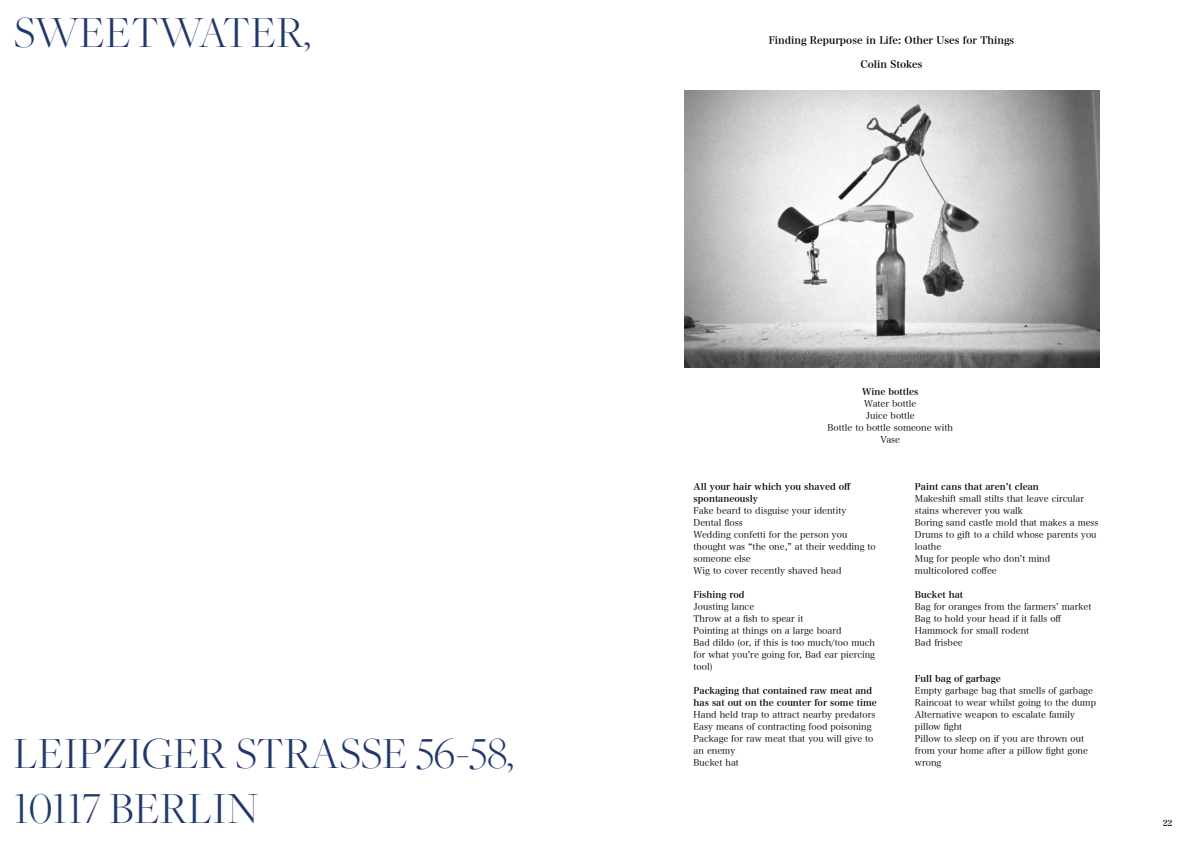
<style>
.page{position:relative;width:1191px;height:842px;background:#fff}
.page>*{position:absolute;margin:0;border:0;box-sizing:border-box;transform-origin:0 0}
.t1{font:300 46.3px/55.5px "Freight Big Pro";color:#20396d}
.t2{font:10px "Hira Min Pro W6";color:#000}
.t3{font:9px/12px "Hira Min Pro W3";color:#000}
.t4{font:9px/12px "Hira Min Pro W6";color:#000}
.t5{font:8px "Hira Min Pro W6";color:#000}
</style>
<div class="page">
<img style="left:684px;top:91px;width:415px;height:276px">
<h1 class="t1" style="left:14px;top:4px;width:298px">SWEETWATER,</h1>
<h1 class="t1" style="left:14px;top:724px;width:501px">LEIPZIGER STRASSE 56-58,<br>10117 BERLIN</h1>
<p class="t2" style="left:768px;top:31px;width:247px">Finding Repurpose in Life: Other Uses for Things</p>
<p class="t2" style="left:860px;top:55px;width:64px">Colin Stokes</p>
<p class="t4" style="left:862px;top:385px;width:58px">Wine bottles</p>
<p class="t3" style="left:827px;top:397px;width:127px;text-align:center">Water bottle<br>Juice bottle<br>Bottle to bottle someone with<br>Vase</p>
<p class="t4" style="left:915px;top:479px;width:125px">Paint cans that aren’t clean</p>
<p class="t3" style="left:915px;top:491px;width:185px">Makeshift small stilts that leave circular stains wherever you walk<br>Boring sand castle mold that makes a mess<br>Drums to gift to a child whose parents you loathe<br>Mug for people who don’t mind multicolored coffee</p>
<p class="t4" style="left:915px;top:587px;width:50px">Bucket hat</p>
<p class="t3" style="left:915px;top:599px;width:178px">Bag for oranges from the farmers’ market<br>Bag to hold your head if it falls off<br>Hammock for small rodent<br>Bad frisbee</p>
<p class="t4" style="left:915px;top:671px;width:87px">Full bag of garbage</p>
<p class="t3" style="left:915px;top:683px;width:182px">Empty garbage bag that smells of garbage<br>Raincoat to wear whilst going to the dump<br>Alternative weapon to escalate family pillow fight<br>Pillow to sleep on if you are thrown out from your home after a pillow fight gone wrong</p>
<p class="t4" style="left:693px;top:479px;width:159px">All your hair which you shaved off spontaneously</p>
<p class="t3" style="left:693px;top:503px;width:184px">Fake beard to disguise your identity<br>Dental floss<br>Wedding confetti for the person you thought was “the one,” at their wedding to someone else<br>Wig to cover recently shaved head</p>
<p class="t4" style="left:693px;top:587px;width:52px">Fishing rod</p>
<p class="t3" style="left:693px;top:599px;width:183px">Jousting lance<br>Throw at a fish to spear it<br>Pointing at things on a large board<br>Bad dildo (or, if this is too much/too much for what you’re going for, Bad ear piercing tool)</p>
<p class="t4" style="left:693px;top:683px;width:185px">Packaging that contained raw meat and has sat out on the counter for some time</p>
<p class="t3" style="left:693px;top:707px;width:183px">Hand held trap to attract nearby predators<br>Easy means of contracting food poisoning<br>Package for raw meat that you will give to an enemy<br>Bucket hat</p>
<p class="t5" style="left:1162px;top:816px;width:11px">22</p>
</div>
